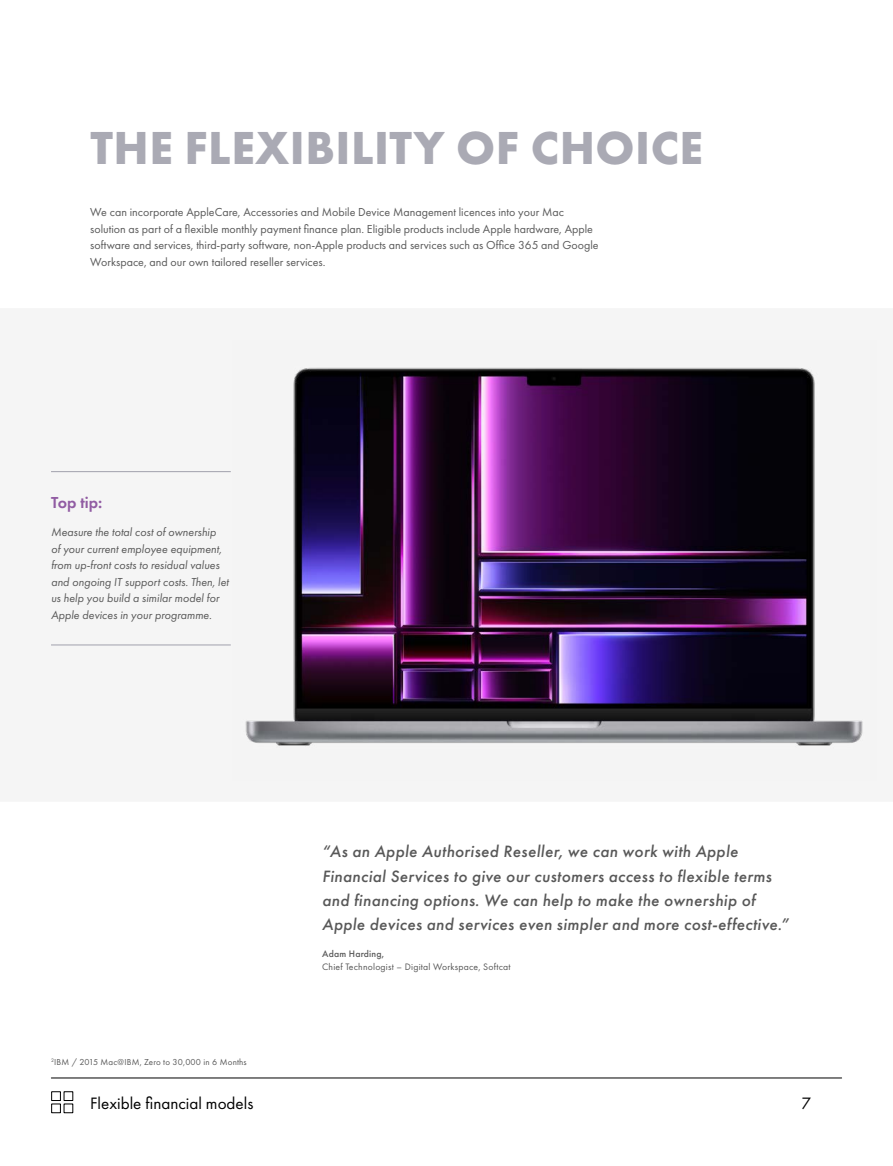
<style>
.page{position:relative;width:893px;height:1166px;background:#fff}
.page>*{position:absolute;margin:0;border:0;box-sizing:border-box;transform-origin:0 0}
.t1{font:700 48px "Futura PT";letter-spacing:.01em;color:#aaaab4}
.t2{font:17.1px "Futura PT";color:#000}
.t3{font:italic 500 16.95px/24.3px "Futura PT";letter-spacing:.02em;color:#585858}
.t4{font:600 16.5px "Futura PT";color:#915ca3}
.t5{font:12px/16.5px "Futura PT";color:#595959}
.t6{font:italic 12px/16.5px "Futura PT";color:#595959}
.t7{font:9.75px "Futura PT";letter-spacing:.02em;color:#585858}
.t8{font:500 9.75px "Futura PT";letter-spacing:.02em;color:#585858}
.t9{font:9px "Futura PT";letter-spacing:.02em;color:#585858}
</style>
<div class="page">
<hr style="left:51px;top:471px;width:180px;height:1px;background:#aaaab4">
<hr style="left:51px;top:644px;width:180px;height:1px;background:#aaaab4">
<hr style="left:51px;top:1077px;width:791px;height:1px;background:#000">
<div style="left:51px;top:1091px;width:10px;height:9px;border:1px solid #000"></div>
<div style="left:51px;top:1103px;width:10px;height:9px;border:1px solid #000"></div>
<img style="left:232px;top:340px;width:644px;height:440px">
<h1 class="t1" style="left:90px;top:117px;width:614px">THE FLEXIBILITY OF CHOICE</h1>
<p class="t5" style="left:90px;top:204px;width:510px">We can incorporate AppleCare, Accessories and Mobile Device Management licences into your Mac solution as part of a flexible monthly payment finance plan. Eligible products include Apple hardware, Apple software and services, third-party software, non-Apple products and services such as Office 365 and Google Workspace, and our own tailored reseller services.</p>
<h3 class="t4" style="left:51px;top:492px;width:53px">Top tip:</h3>
<p class="t6" style="left:51px;top:523px;width:179px">Measure the total cost of ownership<br>of your current employee equipment, from up-front costs to residual values and ongoing IT support costs. Then, let us help you build a similar model for Apple devices in your programme.</p>
<p class="t9" style="left:51px;top:1055px;width:197px"><sup>2</sup>IBM / 2015 Mac@IBM, Zero to 30,000 in 6 Months</p>
<p class="t3" style="left:322px;top:839px;width:469px">“As an Apple Authorised Reseller, we can work with Apple Financial Services to give our customers access to flexible terms and financing options. We can help to make the ownership of Apple devices and services even simpler and more cost-effective.”</p>
<p class="t8" style="left:322px;top:947px;width:63px">Adam Harding,</p>
<p class="t7" style="left:322px;top:961px;width:190px">Chief Technologist – Digital Workspace, Softcat</p>
<h2 class="t2" style="left:90px;top:1092px;width:165px">Flexible financial models</h2>
<h2 class="t2" style="left:802px;top:1092px;width:11px">7</h2>
</div>
